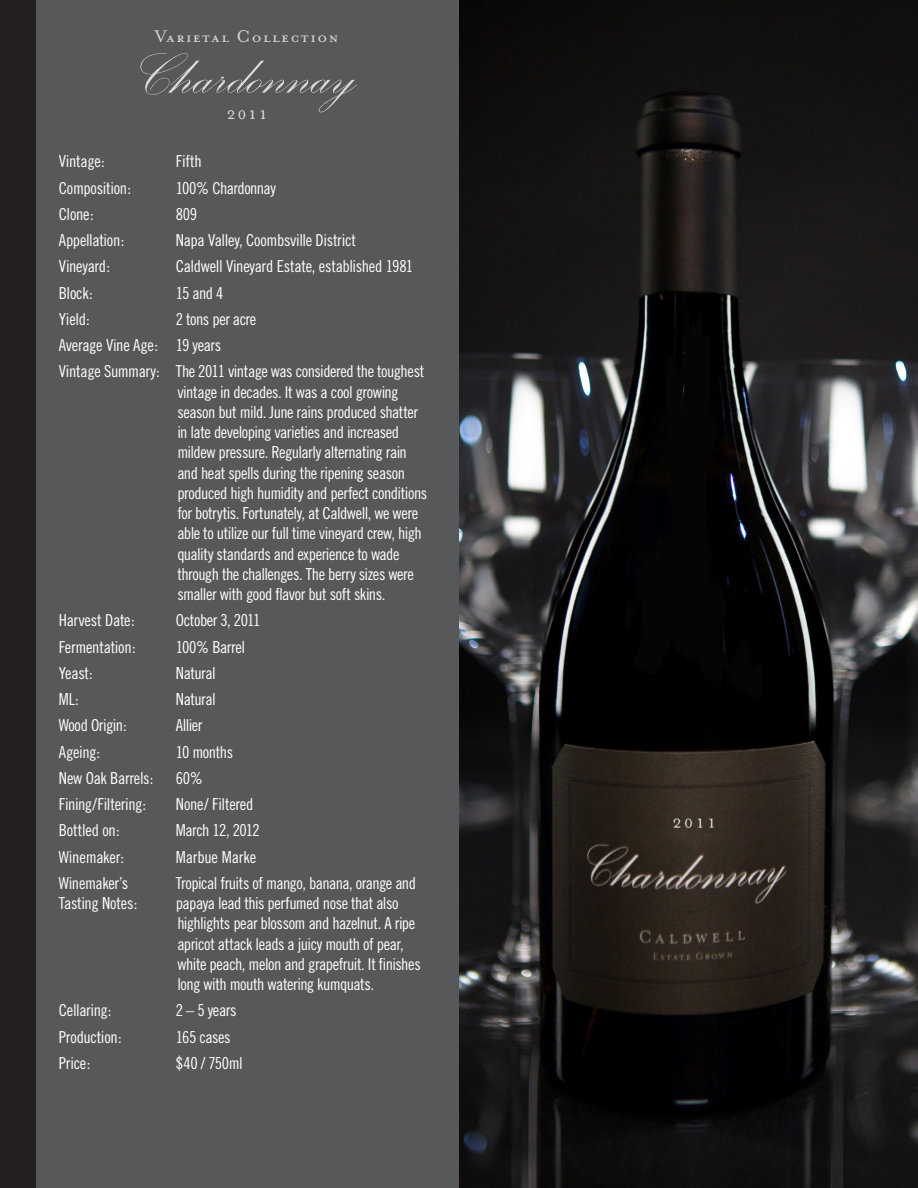
<style>
.page{position:relative;width:918px;height:1188px;background:#fff}
.page>*{position:absolute;margin:0;border:0;box-sizing:border-box;transform-origin:0 0}
.t1{font:75px "Palace Script";color:#d9dadc}
.t2{font:19.5px "Mrs Eaves Petite Caps";letter-spacing:.08em;color:#d9dadc}
.t3{font:19.5px "Mrs Eaves Small Caps";color:#d9dadc}
.body_copy{font:16.5px/20.2px "Trade Gothic Cond Eighteen";letter-spacing:-.025em;color:#fff}
.body_copy-2{font:16.5px "Trade Gothic Cond Eighteen";letter-spacing:-.005em;color:#fff}
</style>
<div class="page">
<div style="left:0;top:0;width:459px;height:1188px;background:#231f20"></div>
<div style="left:36px;top:0;width:423px;height:1188px;background:#57585a"></div>
<img style="left:459px;top:0;width:459px;height:1188px">
<p class="t2" style="left:155px;top:26px;width:185px">Varietal Collection</p>
<p class="t1" style="left:137px;top:36px;width:222px">Chardonnay</p>
<p class="t3" style="left:227px;top:103px;width:43px">2011</p>
<p class="body_copy" style="left:59px;top:151px;width:48px">Vintage:</p>
<p class="body_copy" style="left:176px;top:151px;width:27px">Fifth</p>
<p class="body_copy" style="left:59px;top:178px;width:74px">Composition:</p>
<p class="body_copy" style="left:176px;top:178px;width:102px">100% Chardonnay</p>
<p class="body_copy" style="left:59px;top:204px;width:36px">Clone:</p>
<p class="body_copy" style="left:176px;top:204px;width:23px">809</p>
<p class="body_copy" style="left:59px;top:230px;width:67px">Appellation:</p>
<p class="body_copy" style="left:176px;top:230px;width:182px">Napa Valley, Coombsville District</p>
<p class="body_copy" style="left:59px;top:256px;width:53px">Vineyard:</p>
<p class="body_copy" style="left:176px;top:256px;width:239px">Caldwell Vineyard Estate, established 1981</p>
<p class="body_copy" style="left:59px;top:283px;width:35px">Block:</p>
<p class="body_copy" style="left:176px;top:283px;width:49px">15 and 4</p>
<p class="body_copy" style="left:59px;top:309px;width:33px">Yield:</p>
<p class="body_copy" style="left:176px;top:309px;width:82px">2 tons per acre</p>
<p class="body_copy" style="left:59px;top:335px;width:164px">Average Vine Age: 19 years</p>
<p class="body_copy" style="left:177px;top:361px;width:251px;text-indent:-119px">Vintage Summary: The 2011 vintage was considered the toughest vintage in decades. It was a cool growing season but mild. June rains produced shatter in late developing varieties and increased mildew pressure. Regularly alternating rain and heat spells during the ripening season produced high humidity and perfect conditions for botrytis. Fortunately, at Caldwell, we were able to utilize our full time vineyard crew, high quality standards and experience to wade through the challenges. The berry sizes were smaller with good flavor but soft skins.</p>
<p class="body_copy" style="left:59px;top:610px;width:78px">Harvest Date:</p>
<p class="body_copy" style="left:176px;top:610px;width:86px">October 3, 2011</p>
<p class="body_copy" style="left:59px;top:637px;width:78px">Fermentation:</p>
<p class="body_copy" style="left:176px;top:637px;width:71px">100% Barrel</p>
<p class="body_copy" style="left:59px;top:663px;width:36px">Yeast:</p>
<p class="body_copy" style="left:176px;top:663px;width:41px">Natural</p>
<p class="body_copy" style="left:59px;top:689px;width:22px">ML:</p>
<p class="body_copy" style="left:176px;top:689px;width:41px">Natural</p>
<p class="body_copy" style="left:59px;top:715px;width:70px">Wood Origin:</p>
<p class="body_copy" style="left:176px;top:715px;width:28px">Allier</p>
<p class="body_copy" style="left:59px;top:742px;width:43px">Ageing:</p>
<p class="body_copy" style="left:176px;top:742px;width:59px">10 months</p>
<p class="body_copy" style="left:59px;top:768px;width:96px">New Oak Barrels:</p>
<p class="body_copy" style="left:176px;top:768px;width:29px">60%</p>
<p class="body_copy" style="left:59px;top:794px;width:89px">Fining/Filtering:</p>
<p class="body_copy" style="left:176px;top:794px;width:79px">None/ Filtered</p>
<p class="body_copy" style="left:59px;top:820px;width:63px">Bottled on:</p>
<p class="body_copy" style="left:176px;top:820px;width:86px">March 12, 2012</p>
<p class="body_copy" style="left:59px;top:847px;width:67px">Winemaker:</p>
<p class="body_copy-2" style="left:176px;top:847px;width:82px">Marbue Marke</p>
<p class="body_copy" style="left:59px;top:873px;width:71px">Winemaker’s</p>
<p class="body_copy" style="left:176px;top:873px;width:242px">Tropical fruits of mango, banana, orange and</p>
<p class="body_copy" style="left:59px;top:893px;width:80px">Tasting Notes:</p>
<p class="body_copy" style="left:176px;top:893px;width:246px">papaya lead this perfumed nose that also highlights pear blossom and hazelnut. A ripe apricot attack leads a juicy mouth of pear, white peach, melon and grapefruit. It finishes long with mouth watering kumquats.</p>
<p class="body_copy" style="left:59px;top:1000px;width:54px">Cellaring:</p>
<p class="body_copy" style="left:176px;top:1000px;width:62px">2 – 5 years</p>
<p class="body_copy" style="left:59px;top:1027px;width:65px">Production:</p>
<p class="body_copy" style="left:176px;top:1027px;width:56px">165 cases</p>
<p class="body_copy" style="left:59px;top:1053px;width:33px">Price:</p>
<p class="body_copy" style="left:176px;top:1053px;width:68px">$40 / 750ml</p>
</div>
